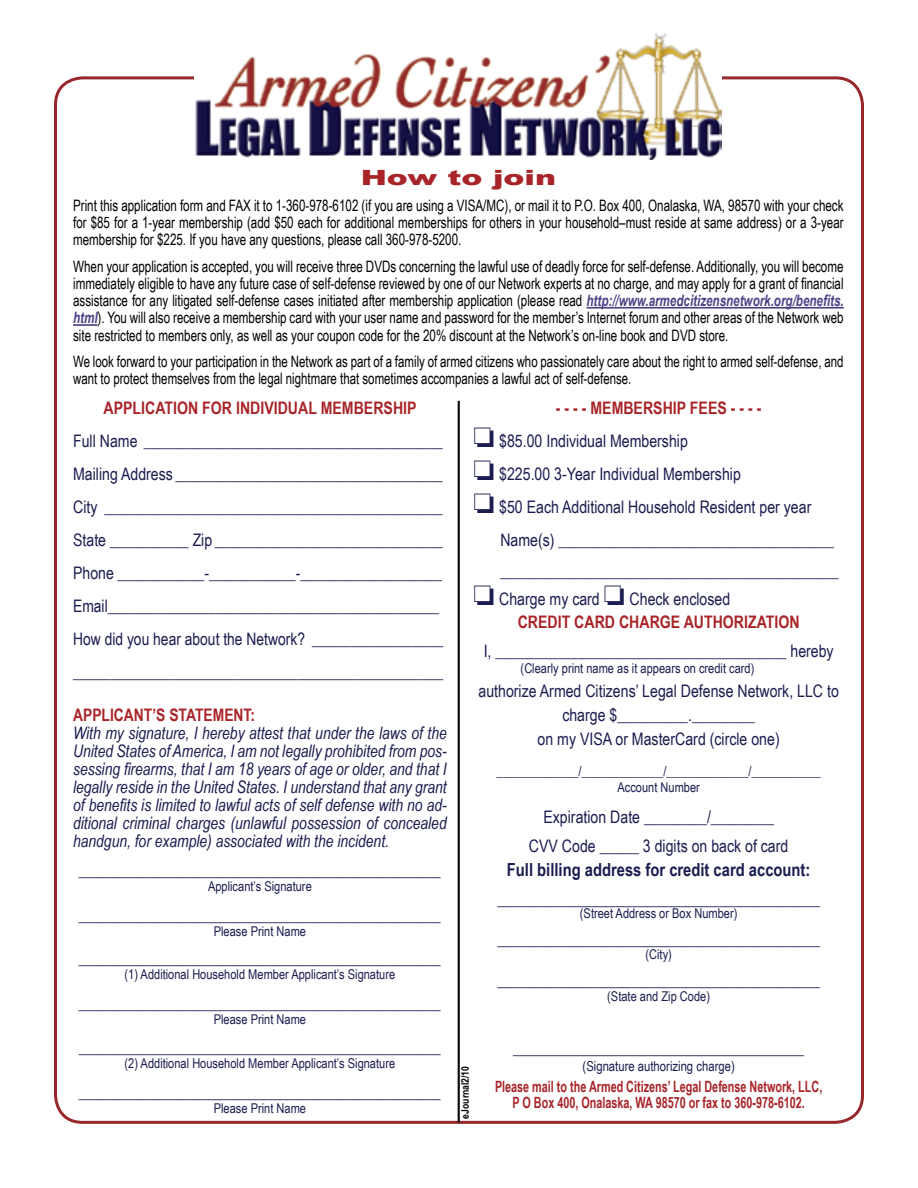
<style>
.page{position:relative;width:918px;height:1188px;background:#fff}
.page>*{position:absolute;margin:0;border:0;box-sizing:border-box;transform-origin:0 0}
.t1{font:900 21px "Arial";color:#a82428;scale:1.5 1}
.t2{font:700 18px "Arial Narrow";color:#1b1c50}
.t3{font:17.25px/33px "Arial Narrow";color:#1b1c50;text-align:center}
.t4{font:italic 17.25px/18px "Arial Narrow";color:#1b1c50;text-align:justify}
.t5{font:700 17.25px/23.2px "Arial Narrow";color:#a82428}
.t6{font:15.75px/17.2px "Arial Narrow";color:#000;text-align:justify;scale:.9 1}
.t7{font:15.75px/17.2px "Arial Narrow";color:#000;scale:.89 1}
.t8{font:700 15.6px/16.4px "Arial Narrow";color:#a82428;text-align:center;scale:.85 1}
.t9{font:13.8px "Arial Narrow";color:#1b1c50}
.t10{font:13.5px "Arial Narrow";color:#1b1c50}
.t11{font:700 10.5px "Arial Narrow";color:#000}
.s1{font-weight:700;font-style:italic;color:#4c4287}
.s2{color:#1b1c50}
.s3{font-weight:400;color:#1b1c50}
</style>
<div class="page">
<hr style="left:587px;top:307px;width:257px;height:2px;background:#4c4287">
<hr style="left:73px;top:324px;width:25px;height:2px;background:#4c4287">
<hr style="left:459px;top:401px;width:1px;height:721px;background:#000">
<hr style="left:458px;top:401px;width:1px;height:721px;background:#000">
<img style="left:195px;top:33px;width:527px;height:127px">
<p class="t1" style="left:361px;top:162px;width:132px">How to join</p>
<p class="t6" style="left:73px;top:196px;width:858px">Print this application form and FAX it to 1-360-978-6102 (if you are using a VISA/MC), or mail it to P.O. Box 400, Onalaska, WA, 98570 with your check for $85 for a 1-year membership (add $50 each for additional memberships for others in your household–must reside at same address) or a 3-year membership for $225. If you have any questions, please call 360-978-5200.</p>
<p class="t6" style="left:73px;top:257px;width:858px">When your application is accepted, you will receive three DVDs concerning the lawful use of deadly force for self-defense. Additionally, you will become immediately eligible to have any future case of self-defense reviewed by one of our Network experts at no charge, and may apply for a grant of financial assistance for any litigated self-defense cases initiated after membership application (please read <span class="s1">http://www.armedcitizensnetwork.org/benefits. html</span>). You will also receive a membership card with your user name and password for the member’s Internet forum and other areas of the Network web site restricted to members only, as well as your coupon code for the 20% discount at the Network’s on-line book and DVD store.</p>
<p class="t7" style="left:73px;top:352px;width:867px">We look forward to your participation in the Network as part of a family of armed citizens who passionately care about the right to armed self-defense, and want to protect themselves from the legal nightmare that sometimes accompanies a lawful act of self-defense.</p>
<p class="t5" style="left:556px;top:395px;width:207px">- - - - MEMBERSHIP FEES - - - -</p>
<p class="t3" style="left:473px;top:423px;width:216px">❏ $85.00 Individual Membership</p>
<p class="t3" style="left:473px;top:456px;width:269px">❏ $225.00 3-Year Individual Membership</p>
<p class="t3" style="left:473px;top:489px;width:340px">❏ $50 Each Additional Household Resident per year</p>
<p class="t3" style="left:500px;top:522px;width:335px">Name(s) ___________________________________</p>
<p class="t3" style="left:500px;top:554px;width:340px">___________________________________________</p>
<p class="t5" style="left:518px;top:587px;width:284px;text-indent:-44px"><span class="s2">❏</span> <span class="s3">Charge my card</span> <span class="s2">❏</span> <span class="s3">Check enclosed<br></span>CREDIT CARD CHARGE AUTHORIZATION</p>
<p class="t3" style="left:484px;top:634px;width:352px">I, _____________________________________ hereby</p>
<p class="t10" style="left:521px;top:658px;width:235px">(Clearly print name as it appears on credit card)</p>
<p class="t3" style="left:478px;top:678px;width:362px;line-height:24.2px">authorize Armed Citizens’ Legal Defense Network, LLC to charge $_________.________<br>on my VISA or MasterCard (circle one)</p>
<p class="t9" style="left:497px;top:761px;width:326px">_____________/_____________/_____________/___________</p>
<p class="t10" style="left:617px;top:777px;width:84px">Account Number</p>
<p class="t3" style="left:529px;top:802px;width:261px;line-height:29.2px">Expiration Date ________/________<br>CVV Code _____ 3 digits on back of card</p>
<p class="t2" style="left:507px;top:856px;width:305px">Full billing address for credit card account:</p>
<p class="t3" style="left:497px;top:881px;width:324px">_________________________________________</p>
<p class="t10" style="left:580px;top:903px;width:159px">(Street Address or Box Number)</p>
<p class="t3" style="left:497px;top:922px;width:324px">_________________________________________</p>
<p class="t10" style="left:645px;top:944px;width:28px">(City)</p>
<p class="t3" style="left:497px;top:962px;width:324px">_________________________________________</p>
<p class="t10" style="left:607px;top:986px;width:104px">(State and Zip Code)</p>
<p class="t5" style="left:104px;top:395px;width:315px">APPLICATION FOR INDIVIDUAL MEMBERSHIP</p>
<p class="t3" style="left:73px;top:423px;width:372px;text-align:left">Full Name ______________________________________ Mailing Address __________________________________ City ___________________________________________ State __________ Zip _____________________________ Phone ___________-___________-__________________ Email___________________________________________ How did you hear about the Network? _________________ ________________________________________________</p>
<p class="t5" style="left:73px;top:703px;width:184px">APPLICANT’S STATEMENT:</p>
<p class="t4" style="left:73px;top:724px;width:375px">With my signature, I hereby attest that under the laws of the United States of America, I am not legally prohibited from pos&shy;sessing firearms, that I am 18 years of age or older, and that I legally reside in the United States. I understand that any grant of benefits is limited to lawful acts of self defense with no ad&shy;ditional criminal charges (unlawful possession of concealed handgun, for example) associated with the incident.</p>
<p class="t3" style="left:79px;top:852px;width:363px">______________________________________________</p>
<p class="t10" style="left:208px;top:876px;width:105px">Applicant’s Signature</p>
<p class="t3" style="left:79px;top:897px;width:363px">______________________________________________</p>
<p class="t10" style="left:214px;top:921px;width:94px">Please Print Name</p>
<p class="t3" style="left:79px;top:941px;width:363px">______________________________________________</p>
<p class="t10" style="left:125px;top:964px;width:272px">(1) Additional Household Member Applicant’s Signature</p>
<p class="t3" style="left:79px;top:986px;width:363px">______________________________________________</p>
<p class="t10" style="left:214px;top:1009px;width:94px">Please Print Name</p>
<p class="t3" style="left:79px;top:1029px;width:363px">______________________________________________</p>
<p class="t10" style="left:125px;top:1053px;width:272px">(2) Additional Household Member Applicant’s Signature</p>
<p class="t3" style="left:79px;top:1074px;width:363px">______________________________________________</p>
<p class="t10" style="left:214px;top:1098px;width:94px">Please Print Name</p>
<p class="t3" style="left:513px;top:1031px;width:293px">_____________________________________</p>
<p class="t9" style="left:583px;top:1056px;width:154px">(Signature authorizing charge)</p>
<p class="t8" style="left:495px;top:1077px;width:387px">Please mail to the Armed Citizens’ Legal Defense Network, LLC,<br>P O Box 400, Onalaska, WA 98570 or fax to 360-978-6102.</p>
<p class="t11" style="left:457px;top:1119px;width:54px;rotate:-90deg">eJournal2/10</p>
</div>
